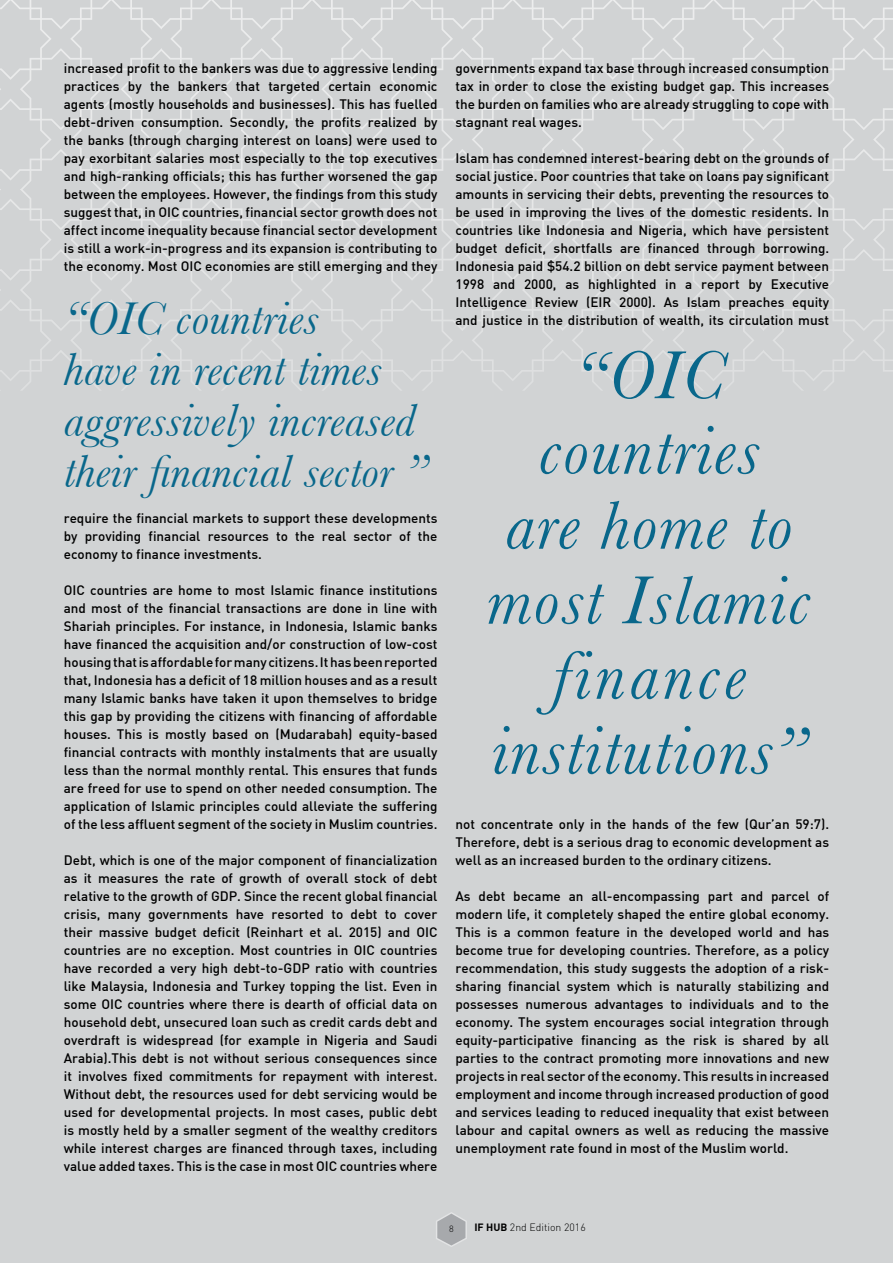
<style>
.page{position:relative;width:893px;height:1263px;background:#d1d3d4}
.page>*{position:absolute;margin:0;border:0;box-sizing:border-box;transform-origin:0 0}
.t1{font:italic 70.5px/75px "Baskerville";letter-spacing:.025em;color:#09678b;text-align:center}
.t2{font:italic 48px/51px "Baskerville";letter-spacing:.005em;color:#09678b}
.t3{font:500 13.5px/18px "DIN";color:#000;text-align:justify}
.t4{font:300 10.5px "DIN";color:#000}
.t5{font:300 9px "DIN";color:#000}
.s1{font-weight:700}
</style>
<div class="page">
<svg style="left:0;top:0;width:893px;height:390px"></svg>
<svg style="left:436px;top:1212px;width:31px;height:35px"></svg>
<p class="t3" style="left:64px;top:59px;width:375px">increased profit to the bankers was due to aggressive lending practices by the bankers that targeted certain economic agents (mostly households and businesses). This has fuelled debt-driven consumption. Secondly, the profits realized by the banks (through charging interest on loans) were used to pay exorbitant salaries most especially to the top executives and high-ranking officials; this has further worsened the gap between the employees. However, the findings from this study suggest that, in OIC countries, financial sector growth does not affect income inequality because financial sector development is still a work-in-progress and its expansion is contributing to the economy. Most OIC economies are still emerging and they</p>
<h2 class="t2" style="left:64px;top:293px;width:365px">“OIC countries<br>have in recent times aggressively increased their financial sector ”</h2>
<p class="t3" style="left:64px;top:509px;width:375px">require the financial markets to support these developments by providing financial resources to the real sector of the economy to finance investments.</p>
<p class="t3" style="left:64px;top:581px;width:375px">OIC countries are home to most Islamic finance institutions and most of the financial transactions are done in line with Shariah principles. For instance, in Indonesia, Islamic banks have financed the acquisition and/or construction of low-cost housing that is affordable for many citizens. It has been reported that, Indonesia has a deficit of 18 million houses and as a result many Islamic banks have taken it upon themselves to bridge this gap by providing the citizens with financing of affordable houses. This is mostly based on (Mudarabah) equity-based financial contracts with monthly instalments that are usually less than the normal monthly rental. This ensures that funds are freed for use to spend on other needed consumption. The application of Islamic principles could alleviate the suffering of the less affluent segment of the society in Muslim countries.</p>
<p class="t3" style="left:64px;top:851px;width:375px">Debt, which is one of the major component of financialization as it measures the rate of growth of overall stock of debt relative to the growth of GDP. Since the recent global financial crisis, many governments have resorted to debt to cover their massive budget deficit (Reinhart et al. 2015) and OIC countries are no exception. Most countries in OIC countries have recorded a very high debt-to-GDP ratio with countries like Malaysia, Indonesia and Turkey topping the list. Even in some OIC countries where there is dearth of official data on household debt, unsecured loan such as credit cards debt and overdraft is widespread (for example in Nigeria and Saudi Arabia).This debt is not without serious consequences since it involves fixed commitments for repayment with interest.<br>Without debt, the resources used for debt servicing would be used for developmental projects. In most cases, public debt is mostly held by a smaller segment of the wealthy creditors while interest charges are financed through taxes, including value added taxes. This is the case in most OIC countries where</p>
<p class="t3" style="left:455px;top:59px;width:375px">governments expand tax base through increased consumption tax in order to close the existing budget gap. This increases the burden on families who are already struggling to cope with stagnant real wages.</p>
<p class="t3" style="left:455px;top:149px;width:375px">Islam has condemned interest-bearing debt on the grounds of social justice. Poor countries that take on loans pay significant amounts in servicing their debts, preventing the resources to be used in improving the lives of the domestic residents. In countries like Indonesia and Nigeria, which have persistent budget deficit, shortfalls are financed through borrowing.<br>Indonesia paid $54.2 billion on debt service payment between 1998 and 2000, as highlighted in a report by Executive Intelligence Review (EIR 2000). As Islam preaches equity and justice in the distribution of wealth, its circulation must</p>
<h1 class="t1" style="left:487px;top:337px;width:325px">“OIC countries<br>are home to most Islamic finance institutions”</h1>
<p class="t3" style="left:455px;top:815px;width:375px">not concentrate only in the hands of the few (Qur’an 59:7).<br>Therefore, debt is a serious drag to economic development as well as an increased burden to the ordinary citizens.</p>
<p class="t3" style="left:455px;top:887px;width:375px">As debt became an all-encompassing part and parcel of modern life, it completely shaped the entire global economy.<br>This is a common feature in the developed world and has become true for developing countries. Therefore, as a policy recommendation, this study suggests the adoption of a risk&shy;sharing financial system which is naturally stabilizing and possesses numerous advantages to individuals and to the economy. The system encourages social integration through equity-participative financing as the risk is shared by all parties to the contract promoting more innovations and new projects in real sector of the economy. This results in increased employment and income through increased production of good and services leading to reduced inequality that exist between labour and capital owners as well as reducing the massive unemployment rate found in most of the Muslim world.</p>
<p class="t5" style="left:449px;top:1223px;width:6px">8</p>
<p class="t4" style="left:474px;top:1221px;width:113px"><span class="s1">IF HUB</span> 2nd Edition 2016</p>
</div>
